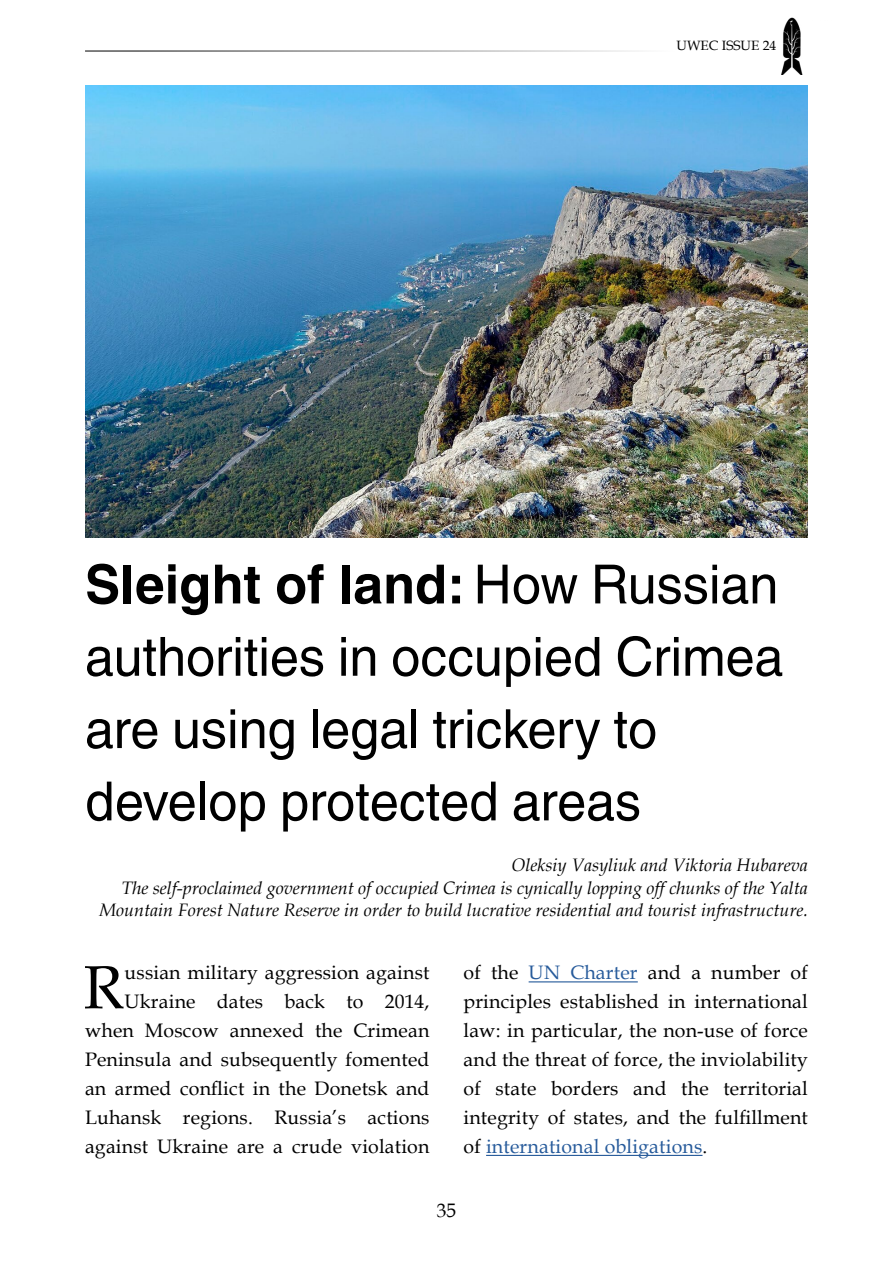
<style>
.page{position:relative;width:893px;height:1263px;background:#fff}
.page>*{position:absolute;margin:0;border:0;box-sizing:border-box;transform-origin:0 0}
.t1{font:60.9px "Book Antiqua";color:#000}
.t2{font:54px/72.3px "Helvetica World";color:#000}
.t3{font:19.5px/29px "Book Antiqua";letter-spacing:.01em;color:#000;text-align:right}
.t4{font:italic 18px/22.5px "Book Antiqua";color:#000;text-align:right}
.t5{font:13.5px "Book Antiqua";color:#000}
.s1{font-weight:700}
.s2{color:#275b9b}
</style>
<div class="page">
<hr style="left:85px;top:51px;width:686px;height:1px;background:#000">
<img style="left:781px;top:17px;width:22px;height:57px">
<img style="left:85px;top:85px;width:723px;height:453px">
<hr style="left:529px;top:981px;width:109px;height:1px;background:#275b9b">
<hr style="left:486px;top:1155px;width:216px;height:1px;background:#275b9b">
<p class="t5" style="left:677px;top:36px;width:101px">UWEC ISSUE 24</p>
<h2 class="t2" style="left:85px;top:549px;width:700px"><span class="s1">Sleight of land:</span> How Russian authorities in occupied Crimea are using legal trickery to develop protected areas</h2>
<p class="t4" style="left:99px;top:853px;width:710px">Oleksiy Vasyliuk and Viktoria Hubareva<br>The self-proclaimed government of occupied Crimea is cynically lopping off chunks of the Yalta<br>Mountain Forest Nature Reserve in order to build lucrative residential and tourist infrastructure.</p>
<p class="t3" style="left:85px;top:958px;width:346px">ussian military aggression against Ukraine dates back to 2014, when Moscow annexed the Crimean Peninsula and subsequently fomented an armed conflict in the Donetsk and Luhansk regions. Russia’s actions against Ukraine are a crude violation</p>
<p class="t3" style="left:463px;top:958px;width:346px;text-align:justify">of the <span class="s2">UN Charter</span> and a number of principles established in international law: in particular, the non-use of force and the threat of force, the inviolability of state borders and the territorial integrity of states, and the fulfillment of <span class="s2">international obligations</span>.</p>
<h1 class="t1" style="left:83px;top:945px;width:42px">R</h1>
<p class="t3" style="left:437px;top:1195px;width:21px">35</p>
</div>
